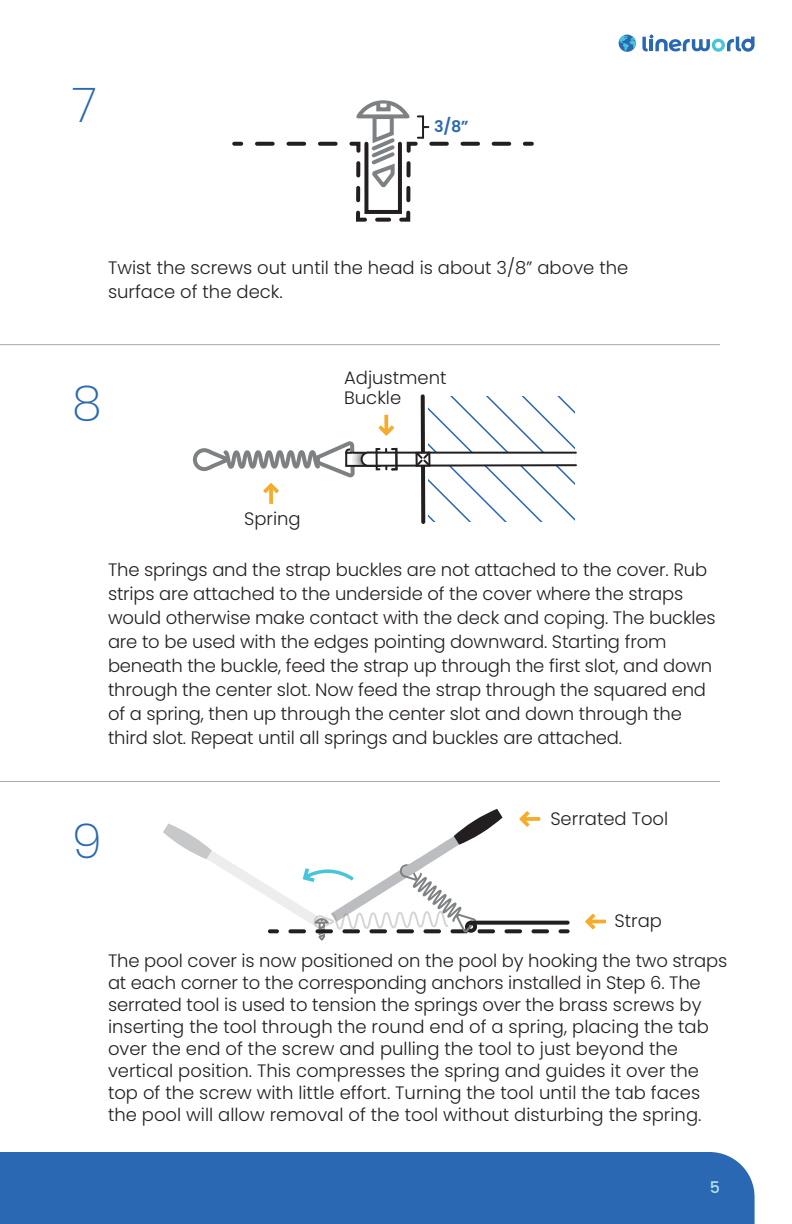
<style>
.page{position:relative;width:792px;height:1224px;background:#fff}
.page>*{position:absolute;margin:0;border:0;box-sizing:border-box;transform-origin:0 0}
.t1{font:200 48px "Poppins";color:#2a68b3}
.t2{font:300 18px/24px "Poppins";letter-spacing:-.01em;color:#231f20}
.t3{font:600 16px "Poppins";color:#2a68b3}
.t4{font:500 16px "Poppins";color:#b9e3ed}
</style>
<div class="page">
<div style="left:0;top:1152px;width:755px;height:72px;background:#2a68b3"></div>
<svg style="left:642px;top:35px;width:113px;height:17px"></svg>
<svg style="left:619px;top:36px;width:17px;height:15px"></svg>
<svg style="left:585px;top:914px;width:21px;height:15px"></svg>
<svg style="left:519px;top:811px;width:21px;height:16px"></svg>
<svg style="left:505px;top:929px;width:17px;height:4px"></svg>
<svg style="left:532px;top:929px;width:17px;height:4px"></svg>
<svg style="left:559px;top:929px;width:11px;height:4px"></svg>
<svg style="left:469px;top:921px;width:101px;height:4px"></svg>
<svg style="left:163px;top:809px;width:340px;height:131px"></svg>
<svg style="left:421px;top:394px;width:4px;height:130px"></svg>
<svg style="left:193px;top:396px;width:384px;height:126px"></svg>
<hr style="left:0;top:344px;width:720px;height:1px;background:#a7a9ac">
<hr style="left:0;top:781px;width:720px;height:1px;background:#a7a9ac">
<svg style="left:234px;top:142px;width:7px;height:4px"></svg>
<svg style="left:257px;top:100px;width:277px;height:122px"></svg>
<p class="t1" style="left:72px;top:78px;width:26px">7</p>
<p class="t3" style="left:434px;top:117px;width:36px">3/8”</p>
<p class="t2" style="left:108px;top:256px;width:522px">Twist the screws out until the head is about 3/8” above the surface of the deck.</p>
<p class="t1" style="left:72px;top:375px;width:31px">8</p>
<p class="t2" style="left:344px;top:368px;width:104px;line-height:20px">Adjustment<br>Buckle</p>
<p class="t2" style="left:244px;top:506px;width:58px">Spring</p>
<p class="t2" style="left:108px;top:557px;width:609px">The springs and the strap buckles are not attached to the cover. Rub strips are attached to the underside of the cover where the straps would otherwise make contact with the deck and coping. The buckles are to be used with the edges pointing downward. Starting from beneath the buckle, feed the strap up through the first slot, and down through the center slot. Now feed the strap through the squared end of a spring, then up through the center slot and down through the third slot. Repeat until all springs and buckles are attached.</p>
<p class="t1" style="left:72px;top:814px;width:31px">9</p>
<p class="t2" style="left:550px;top:807px;width:119px">Serrated Tool</p>
<p class="t2" style="left:615px;top:909px;width:49px">Strap</p>
<p class="t2" style="left:108px;top:949px;width:621px;line-height:22px">The pool cover is now positioned on the pool by hooking the two straps at each corner to the corresponding anchors installed in Step 6. The serrated tool is used to tension the springs over the brass screws by inserting the tool through the round end of a spring, placing the tab over the end of the screw and pulling the tool to just beyond the vertical position. This compresses the spring and guides it over the top of the screw with little effort. Turning the tool until the tab faces the pool will allow removal of the tool without disturbing the spring.</p>
<p class="t4" style="left:710px;top:1178px;width:12px">5</p>
</div>
